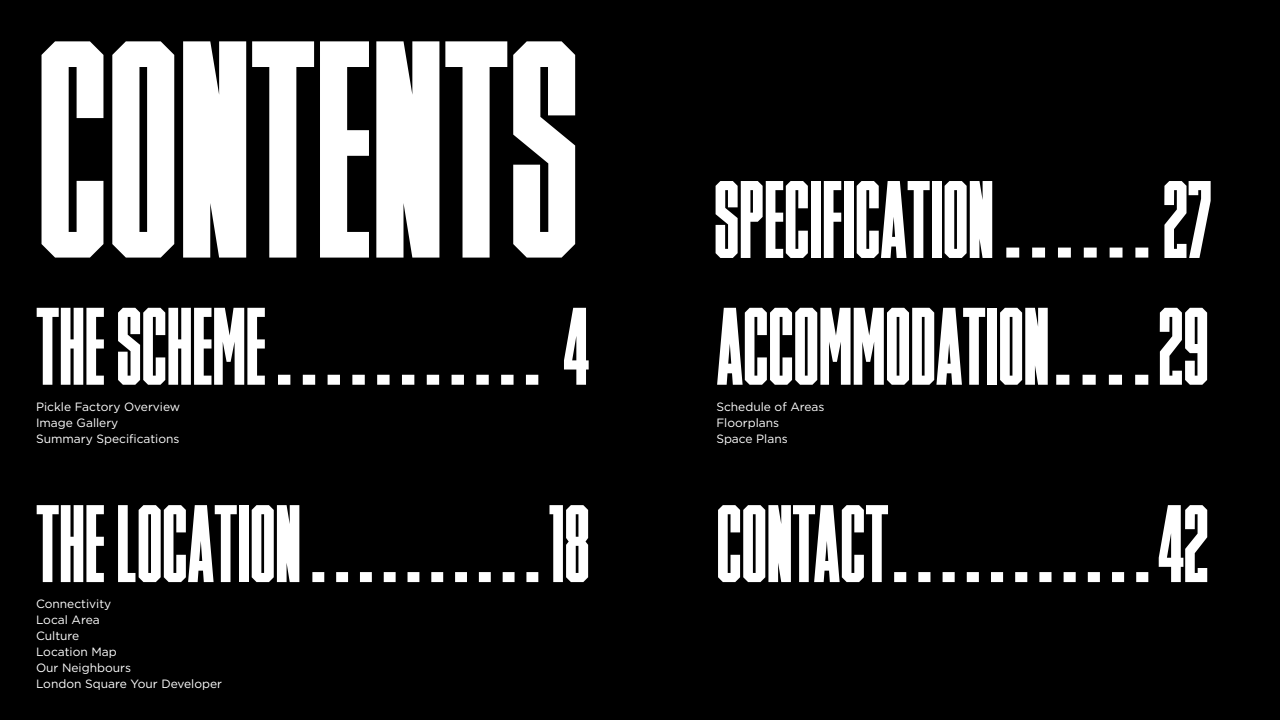
<style>
.page{position:relative;width:1280px;height:720px;background:#000}
.page>*{position:absolute;margin:0;border:0;box-sizing:border-box;transform-origin:0 0}
.t1{font:295px "TIMMONSNY";letter-spacing:-.01em;color:#fff}
.t2{font:105px "TIMMONSNY";letter-spacing:-.01em;color:#fff}
.t3{font:12px/16px "Gotham";color:#fff}
</style>
<div class="page">
<svg style="left:312px;top:572px;width:226px;height:10px"></svg>
<svg style="left:1056px;top:375px;width:92px;height:10px"></svg>
<svg style="left:278px;top:375px;width:260px;height:10px"></svg>
<svg style="left:1006px;top:248px;width:142px;height:10px"></svg>
<svg style="left:894px;top:572px;width:254px;height:10px"></svg>
<h1 class="t1" style="left:36px;top:-7px;width:547px">CONTENTS</h1>
<h2 class="t2" style="left:36px;top:290px;width:232px">THE SCHEME</h2>
<h2 class="t2" style="left:563px;top:290px;width:28px">4</h2>
<p class="t3" style="left:36px;top:399px;width:146px">Pickle Factory Overview<br>Image Gallery<br>Summary Specifications</p>
<h2 class="t2" style="left:36px;top:488px;width:267px">THE LOCATION</h2>
<h2 class="t2" style="left:548px;top:488px;width:42px">18</h2>
<p class="t3" style="left:36px;top:596px;width:188px">Connectivity<br>Local Area<br>Culture<br>Location Map<br>Our Neighbours<br>London Square Your Developer</p>
<h2 class="t2" style="left:713px;top:164px;width:282px">SPECIFICATION</h2>
<h2 class="t2" style="left:1162px;top:164px;width:51px">27</h2>
<h2 class="t2" style="left:716px;top:290px;width:495px">ACCOMMODATION 29</h2>
<p class="t3" style="left:716px;top:399px;width:110px">Schedule of Areas<br>Floorplans<br>Space Plans</p>
<h2 class="t2" style="left:716px;top:488px;width:175px">CONTACT</h2>
<h2 class="t2" style="left:1158px;top:488px;width:53px">42</h2>
</div>
